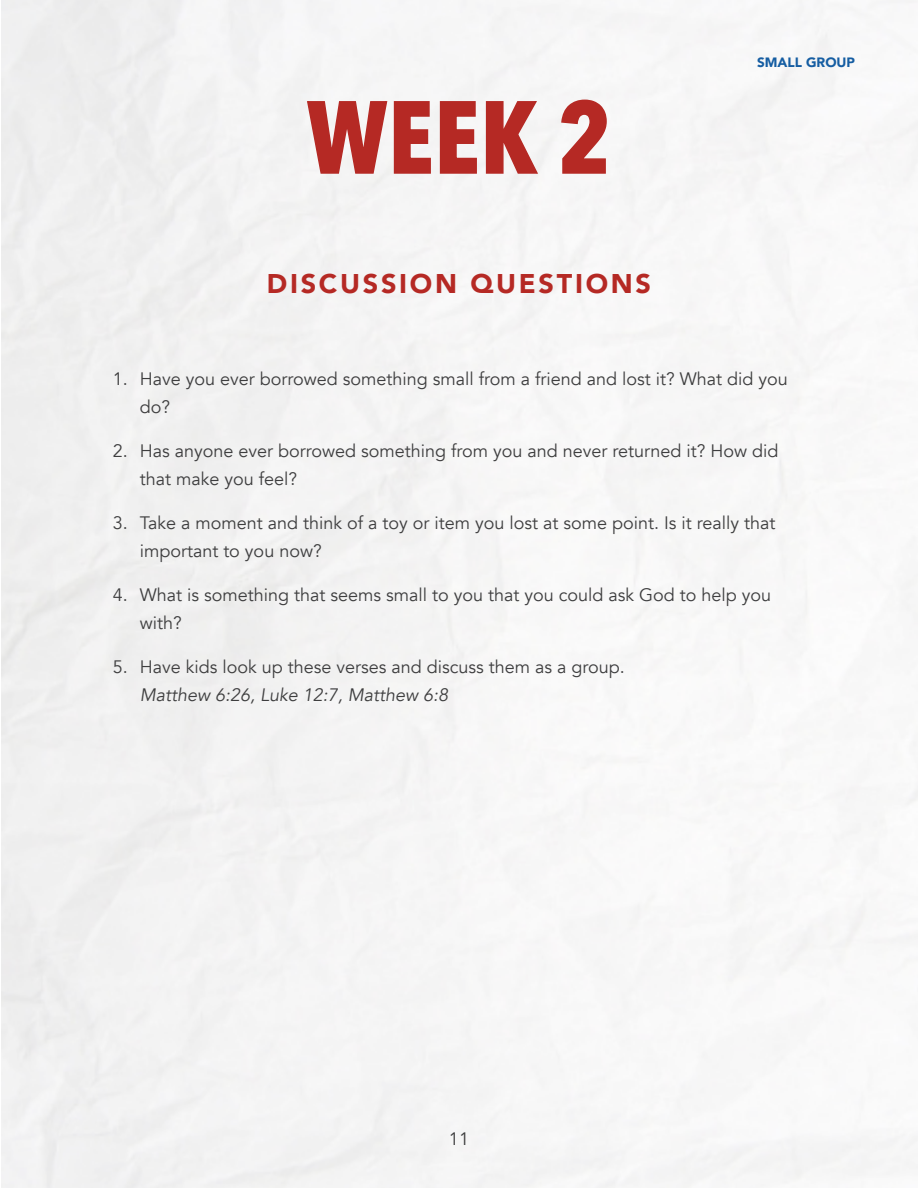
<style>
.page{position:relative;width:918px;height:1188px;background:#fff}
.page>*{position:absolute;margin:0;border:0;box-sizing:border-box;transform-origin:0 0}
.t1{font:700 100.5px "Avenir Next Condensed";color:#b52924}
.t2{font:900 27px "Avenir";letter-spacing:.1em;color:#b52924}
.t3{font:18px/28.5px "Avenir";color:#3e3e3f}
.t4{font:900 13.5px "Avenir";color:#155da2}
.s1{font-style:italic}
</style>
<div class="page">
<svg style="left:306px;top:100px;width:126px;height:74px"></svg>
<svg style="left:439px;top:100px;width:39px;height:74px"></svg>
<svg style="left:485px;top:100px;width:54px;height:75px"></svg>
<svg style="left:560px;top:99px;width:48px;height:75px"></svg>
<h1 class="t1" style="left:307px;top:76px;width:306px">WEEK 2</h1>
<p class="t2" style="left:267px;top:260px;width:386px">DISCUSSION QUESTIONS</p>
<p class="t4" style="left:757px;top:50px;width:99px">SMALL GROUP</p>
<p class="t3" style="left:140px;top:365px;width:649px;text-indent:-27px">1. Have you ever borrowed something small from a friend and lost it? What did you do?</p>
<p class="t3" style="left:140px;top:437px;width:640px;text-indent:-27px">2. Has anyone ever borrowed something from you and never returned it? How did that make you feel?</p>
<p class="t3" style="left:140px;top:509px;width:637px;text-indent:-27px">3. Take a moment and think of a toy or item you lost at some point. Is it really that important to you now?</p>
<p class="t3" style="left:140px;top:581px;width:633px;text-indent:-27px">4. What is something that seems small to you that you could ask God to help you with?</p>
<p class="t3" style="left:140px;top:653px;width:487px;text-indent:-27px">5. Have kids look up these verses and discuss them as a group.<br><span class="s1">Matthew 6:26, Luke 12:7, Matthew 6:8</span></p>
<p class="t3" style="left:449px;top:1124px;width:22px">11</p>
</div>
